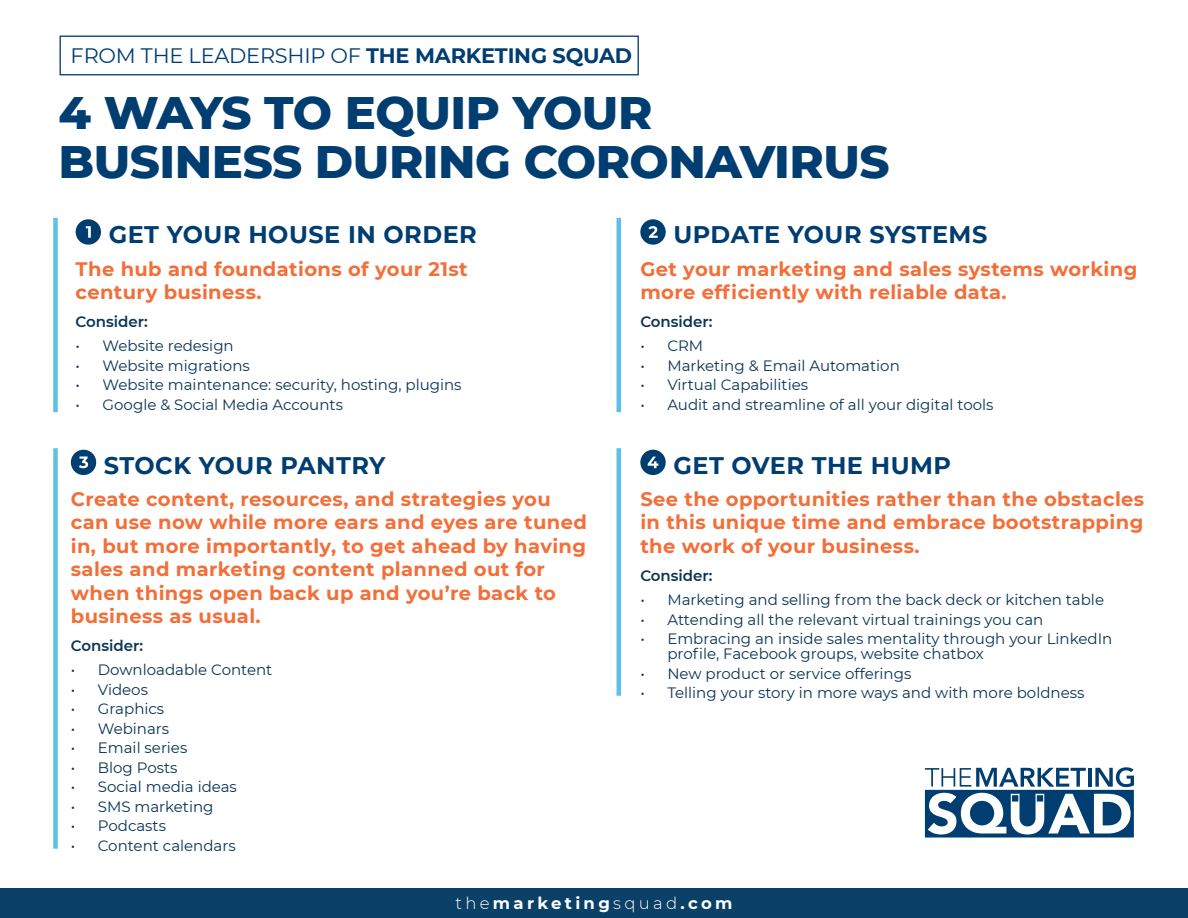
<style>
.page{position:relative;width:1188px;height:918px;background:#fff}
.page>*{position:absolute;margin:0;border:0;box-sizing:border-box;transform-origin:0 0}
.t1{font:800 46.5px/49.5px "Montserrat";letter-spacing:-.01em;color:#003d71}
.t2{font:700 24px "Montserrat";letter-spacing:.02em;color:#003d71}
.t3{font:20.85px "Montserrat";letter-spacing:-.01em;color:#003d71}
.t4{font:700 19.5px/23.4px "Montserrat";letter-spacing:.02em;color:#f26f39}
.t5{font:700 16.5px "Montserrat";letter-spacing:.2em;color:#fff}
.t6{font:15px/15px "Montserrat";color:#093453}
.t7{font:600 15px "Montserrat";color:#093453}
.s1{font-weight:700}
.s2{font-weight:300}
</style>
<div class="page">
<div style="left:76px;top:219px;width:25px;height:26px;background:#003d71;border-radius:50%"></div>
<svg style="left:86px;top:226px;width:5px;height:12px"></svg>
<div style="left:640px;top:219px;width:26px;height:26px;background:#003d71;border-radius:50%"></div>
<svg style="left:648px;top:226px;width:10px;height:12px"></svg>
<div style="left:71px;top:450px;width:25px;height:25px;background:#003d71;border-radius:50%"></div>
<svg style="left:79px;top:457px;width:9px;height:11px"></svg>
<div style="left:640px;top:450px;width:26px;height:25px;background:#003d71;border-radius:50%"></div>
<svg style="left:648px;top:457px;width:10px;height:11px"></svg>
<div style="left:0;top:889px;width:1188px;height:29px;background:#0b4067"></div>
<div style="left:60px;top:36px;width:579px;height:39px;border:1px solid #003d71"></div>
<div style="left:53px;top:218px;width:5px;height:194px;background:#5ec0e6"></div>
<div style="left:616px;top:218px;width:5px;height:194px;background:#5ec0e6"></div>
<div style="left:53px;top:448px;width:5px;height:401px;background:#5ec0e6"></div>
<div style="left:616px;top:448px;width:5px;height:248px;background:#5ec0e6"></div>
<svg style="left:925px;top:767px;width:209px;height:71px"></svg>
<p class="t3" style="left:71px;top:41px;width:563px">FROM THE LEADERSHIP OF <span class="s1">THE MARKETING SQUAD</span></p>
<p class="t1" style="left:59px;top:85px;width:833px">4 WAYS TO EQUIP YOUR<br>BUSINESS DURING CORONAVIRUS</p>
<p class="t2" style="left:109px;top:217px;width:370px">GET YOUR HOUSE IN ORDER</p>
<p class="t4" style="left:76px;top:256px;width:394px">The hub and foundations of your 21st century business.</p>
<p class="t7" style="left:76px;top:311px;width:74px">Consider:</p>
<p class="t6" style="left:76px;top:338px;width:160px">• Website redesign</p>
<p class="t6" style="left:76px;top:358px;width:176px">• Website migrations</p>
<p class="t6" style="left:76px;top:377px;width:388px">• Website maintenance: security, hosting, plugins</p>
<p class="t6" style="left:76px;top:397px;width:269px">• Google &amp; Social Media Accounts</p>
<p class="t2" style="left:104px;top:448px;width:283px">STOCK YOUR PANTRY</p>
<p class="t4" style="left:71px;top:486px;width:518px">Create content, resources, and strategies you can use now while more ears and eyes are tuned in, but more importantly, to get ahead by having sales and marketing content planned out for when things open back up and you’re back to business as usual.</p>
<p class="t7" style="left:71px;top:635px;width:74px">Consider:</p>
<p class="t6" style="left:71px;top:662px;width:203px">• Downloadable Content</p>
<p class="t6" style="left:71px;top:682px;width:79px">• Videos</p>
<p class="t6" style="left:71px;top:701px;width:95px">• Graphics</p>
<p class="t6" style="left:71px;top:721px;width:100px">• Webinars</p>
<p class="t6" style="left:71px;top:740px;width:118px">• Email series</p>
<p class="t6" style="left:71px;top:760px;width:108px">• Blog Posts</p>
<p class="t6" style="left:71px;top:779px;width:168px">• Social media ideas</p>
<p class="t6" style="left:71px;top:799px;width:144px">• SMS marketing</p>
<p class="t6" style="left:71px;top:818px;width:97px">• Podcasts</p>
<p class="t6" style="left:71px;top:838px;width:166px">• Content calendars</p>
<p class="t2" style="left:673px;top:217px;width:315px">UPDATE YOUR SYSTEMS</p>
<p class="t4" style="left:640px;top:256px;width:499px">Get your marketing and sales systems working more efficiently with reliable data.</p>
<p class="t7" style="left:640px;top:311px;width:74px">Consider:</p>
<p class="t6" style="left:640px;top:338px;width:64px">• CRM</p>
<p class="t6" style="left:640px;top:358px;width:261px">• Marketing &amp; Email Automation</p>
<p class="t6" style="left:640px;top:377px;width:169px">• Virtual Capabilities</p>
<p class="t6" style="left:640px;top:397px;width:355px">• Audit and streamline of all your digital tools</p>
<p class="t2" style="left:673px;top:448px;width:279px">GET OVER THE HUMP</p>
<p class="t4" style="left:640px;top:486px;width:505px;text-align:justify">See the opportunities rather than the obstacles in this unique time and embrace bootstrapping the work of your business.</p>
<p class="t7" style="left:640px;top:565px;width:74px">Consider:</p>
<p class="t6" style="left:640px;top:592px;width:465px">• Marketing and selling from the back deck or kitchen table</p>
<p class="t6" style="left:640px;top:611px;width:405px">• Attending all the relevant virtual trainings you can</p>
<p class="t6" style="left:667px;top:631px;width:447px;text-indent:-27px">• Embracing an inside sales mentality through your LinkedIn profile, Facebook groups, website chatbox</p>
<p class="t6" style="left:640px;top:665px;width:273px">• New product or service offerings</p>
<p class="t6" style="left:640px;top:685px;width:446px">• Telling your story in more ways and with more boldness</p>
<p class="t5" style="left:456px;top:891px;width:278px"><span class="s2">the</span>marketing<span class="s2">squad</span>.com</p>
</div>
